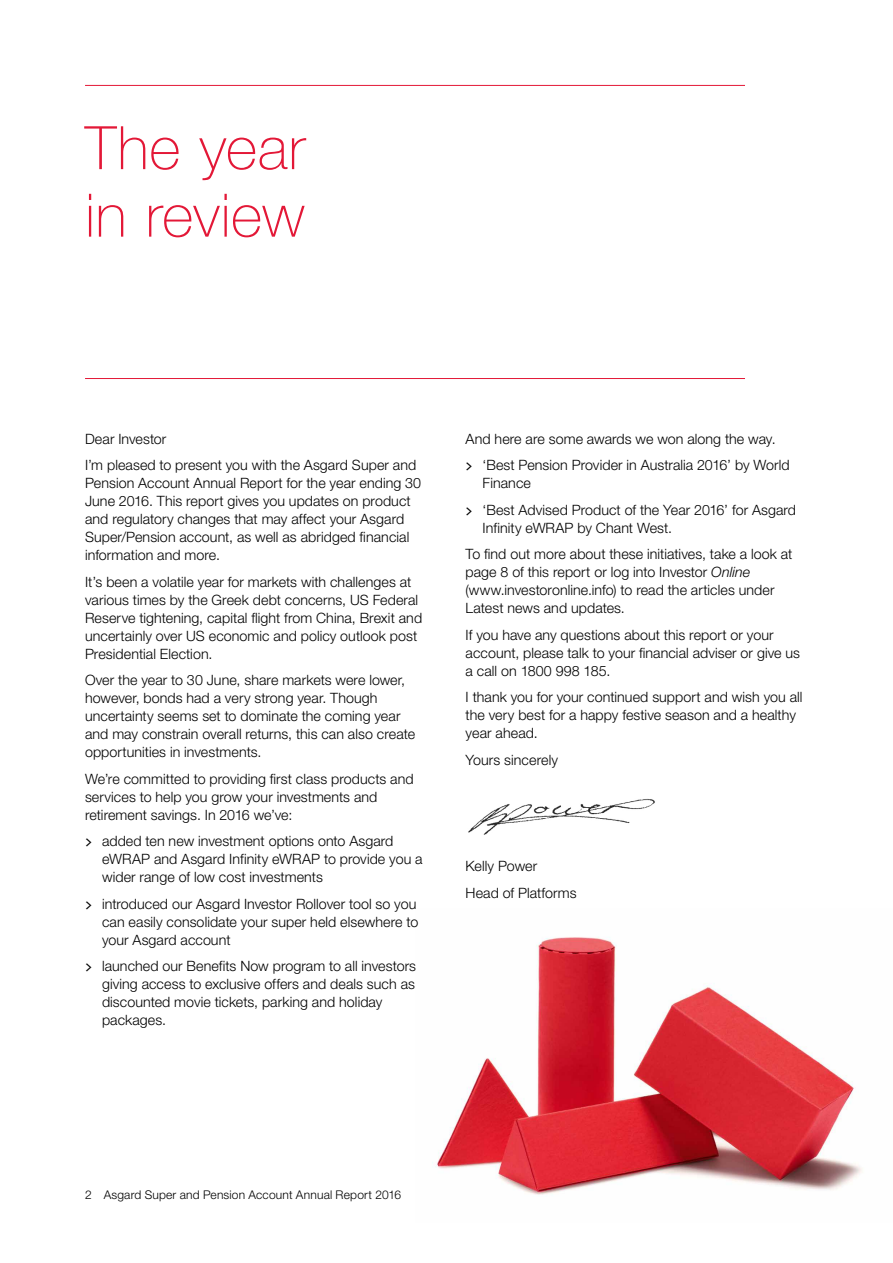
<style>
.page{position:relative;width:893px;height:1263px;background:#fff}
.page>*{position:absolute;margin:0;border:0;box-sizing:border-box;transform-origin:0 0}
.t1{font:100 60px/67.5px "Helvetica Neue LT Std";letter-spacing:.005em;color:#e31837}
.t2{font:300 14.25px/18px "Helvetica Neue LT Std";letter-spacing:.005em;color:#000}
.t3{font:300 12px "Helvetica Neue LT Std";letter-spacing:.015em;color:#000}
.s1{font-family:"The Sans";font-weight:400}
.s2{font-style:italic}
</style>
<div class="page">
<img style="left:432px;top:937px;width:430px;height:258px">
<hr style="left:85px;top:378px;width:660px;height:1px;background:#e31837">
<hr style="left:85px;top:85px;width:660px;height:1px;background:#e31837">
<img style="left:468px;top:798px;width:187px;height:37px">
<h1 class="t1" style="left:85px;top:114px;width:222px">The year in review</h1>
<p class="t2" style="left:85px;top:425px;width:333px;line-height:26.5px">Dear Investor<br>I’m pleased to present you with the Asgard Super and</p>
<p class="t2" style="left:85px;top:474px;width:338px">Pension Account Annual Report for the year ending 30<br>June 2016. This report gives you updates on product and regulatory changes that may affect your Asgard Super/Pension account, as well as abridged financial information and more.</p>
<p class="t2" style="left:85px;top:573px;width:339px">It’s been a volatile year for markets with challenges at various times by the Greek debt concerns, US Federal Reserve tightening, capital flight from China, Brexit and uncertainly over US economic and policy outlook post Presidential Election.</p>
<p class="t2" style="left:85px;top:671px;width:332px">Over the year to 30 June, share markets were lower, however, bonds had a very strong year. Though uncertainty seems set to dominate the coming year and may constrain overall returns, this can also create opportunities in investments.</p>
<p class="t2" style="left:85px;top:770px;width:330px">We’re committed to providing first class products and services to help you grow your investments and retirement savings. In 2016 we’ve:</p>
<p class="t2" style="left:102px;top:832px;width:322px;text-indent:-17px"><span class="s1">&gt;</span> added ten new investment options onto Asgard eWRAP and Asgard Infinity eWRAP to provide you a wider range of low cost investments</p>
<p class="t2" style="left:102px;top:895px;width:318px;text-indent:-17px"><span class="s1">&gt;</span> introduced our Asgard Investor Rollover tool so you can easily consolidate your super held elsewhere to your Asgard account</p>
<p class="t2" style="left:102px;top:957px;width:316px;text-indent:-17px"><span class="s1">&gt;</span> launched our Benefits Now program to all investors giving access to exclusive offers and deals such as discounted movie tickets, parking and holiday packages.</p>
<p class="t2" style="left:466px;top:425px;width:325px;line-height:26.5px">And here are some awards we won along the way.<br><span class="s1">&gt;</span> ‘Best Pension Provider in Australia 2016’ by World</p>
<p class="t2" style="left:466px;top:470px;width:332px;line-height:26.5px;text-indent:17px">Finance<br><span class="s1">&gt;</span> ‘Best Advised Product of the Year 2016’ for Asgard</p>
<p class="t2" style="left:466px;top:514px;width:328px;line-height:26.5px;text-indent:17px">Infinity eWRAP by Chant West.<br>To find out more about these initiatives, take a look at</p>
<p class="t2" style="left:466px;top:563px;width:310px">page 8 of this report or log into Investor <span class="s2">Online </span>(www.investoronline.info) to read the articles under<br>Latest news and updates.</p>
<p class="t2" style="left:466px;top:625px;width:336px">If you have any questions about this report or your account, please talk to your financial adviser or give us a call on 1800 998 185.</p>
<p class="t2" style="left:466px;top:688px;width:338px">I thank you for your continued support and wish you all the very best for a happy festive season and a healthy year ahead.</p>
<p class="t2" style="left:466px;top:750px;width:94px">Yours sincerely</p>
<p class="t2" style="left:466px;top:852px;width:113px;line-height:26.5px">Kelly Power<br>Head of Platforms</p>
<p class="t3" style="left:85px;top:1187px;width:318px">2 Asgard Super and Pension Account Annual Report 2016</p>
</div>
